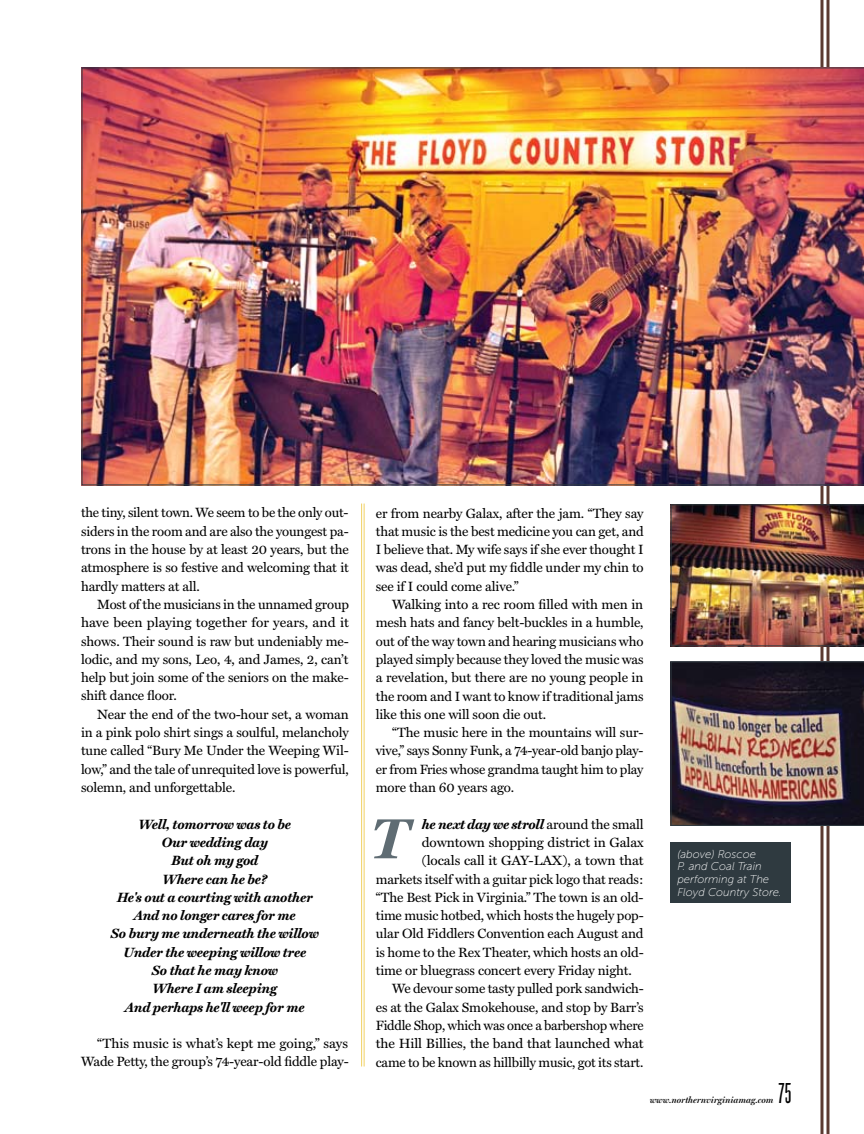
<style>
.page{position:relative;width:864px;height:1134px;background:#fff}
.page>*{position:absolute;margin:0;border:0;box-sizing:border-box;transform-origin:0 0}
.t1{font:italic 700 56.85px "Miller Text";color:#5f6c73}
.t2{font:30px "Knockout 26 Junior Flywght";color:#000}
.t3{font:13.5px/18.3px "Miller Text";letter-spacing:-.01em;color:#000;text-align:justify}
.t4{font:italic 700 13.5px/18.3px "Miller Text";letter-spacing:-.01em;color:#000;text-align:center}
.t5{font:italic 11.25px/12.8px "Museo Sans 100";color:#fff}
.t6{font:italic 600 9px "Miller Display";color:#000}
.s1{font-weight:400;font-style:normal}
</style>
<div class="page">
<hr style="left:361px;top:504px;width:1px;height:562px;background:#f1d163">
<hr style="left:364px;top:504px;width:1px;height:562px;background:#f1d163">
<hr style="left:827px;top:0;width:2px;height:1134px;background:#5c3b32">
<hr style="left:820px;top:0;width:3px;height:1134px;background:#5c3b32">
<img style="left:82px;top:68px;width:782px;height:417px">
<img style="left:671px;top:504px;width:193px;height:142px">
<img style="left:671px;top:662px;width:193px;height:164px">
<div style="left:671px;top:842px;width:120px;height:61px;background:#2f3a40"></div>
<p class="t3" style="left:81px;top:504px;width:269px">the tiny, silent town. We seem to be the only out&shy;siders in the room and are also the youngest pa&shy;trons in the house by at least 20 years, but the atmosphere is so festive and welcoming that it hardly matters at all.</p>
<p class="t3" style="left:81px;top:596px;width:270px;text-indent:16px">Most of the musicians in the unnamed group have been playing together for years, and it shows. Their sound is raw but undeniably me&shy;lodic, and my sons, Leo, 4, and James, 2, can’t help but join some of the seniors on the make&shy;shift dance floor.</p>
<p class="t3" style="left:81px;top:705px;width:269px;text-indent:16px">Near the end of the two-hour set, a woman in a pink polo shirt sings a soulful, melancholy tune called “Bury Me Under the Weeping Wil&shy;low,” and the tale of unrequited love is powerful, solemn, and unforgettable.</p>
<p class="t4" style="left:111px;top:815px;width:209px">Well, tomorrow was to be<br>Our wedding day<br>But oh my god<br>Where can he be?<br>He's out a courting with another<br>And no longer cares for me<br>So bury me underneath the willow<br>Under the weeping willow tree<br>So that he may know<br>Where I am sleeping<br>And perhaps he'll weep for me</p>
<p class="t3" style="left:81px;top:1035px;width:269px;text-align:right">“This music is what’s kept me going,” says<br>Wade Petty, the group’s 74-year-old fiddle play-</p>
<p class="t3" style="left:376px;top:504px;width:269px">er from nearby Galax, after the jam. “They say that music is the best medicine you can get, and I believe that. My wife says if she ever thought I was dead, she’d put my fiddle under my chin to see if I could come alive.”</p>
<p class="t3" style="left:376px;top:596px;width:269px;text-indent:16px">Walking into a rec room filled with men in mesh hats and fancy belt-buckles in a humble, out of the way town and hearing musicians who played simply because they loved the music was a revelation, but there are no young people in the room and I want to know if traditional jams like this one will soon die out.</p>
<p class="t3" style="left:376px;top:724px;width:269px;text-indent:16px">“The music here in the mountains will sur&shy;vive,” says Sonny Funk, a 74-year-old banjo play&shy;er from Fries whose grandma taught him to play more than 60 years ago.</p>
<p class="t4" style="left:422px;top:815px;width:223px">he next day we stroll <span class="s1">around the small</span></p>
<p class="t3" style="left:422px;top:834px;width:224px">downtown shopping district in Galax</p>
<p class="t3" style="left:422px;top:852px;width:223px">(locals call it GAY-LAX), a town that</p>
<p class="t3" style="left:376px;top:870px;width:269px">markets itself with a guitar pick logo that reads:</p>
<p class="t3" style="left:376px;top:888px;width:269px">“The Best Pick in Virginia.” The town is an old-</p>
<p class="t3" style="left:376px;top:907px;width:269px">time music hotbed, which hosts the hugely pop-</p>
<p class="t3" style="left:376px;top:925px;width:269px">ular Old Fiddlers Convention each August and</p>
<p class="t3" style="left:376px;top:943px;width:270px">is home to the Rex Theater, which hosts an old-</p>
<p class="t3" style="left:376px;top:962px;width:257px">time or bluegrass concert every Friday night.</p>
<p class="t3" style="left:392px;top:980px;width:253px">We devour some tasty pulled pork sandwich-</p>
<p class="t3" style="left:376px;top:998px;width:269px">es at the Galax Smokehouse, and stop by Barr’s</p>
<p class="t3" style="left:376px;top:1017px;width:269px">Fiddle Shop, which was once a barbershop where</p>
<p class="t3" style="left:376px;top:1035px;width:269px">the Hill Billies, the band that launched what</p>
<p class="t3" style="left:376px;top:1053px;width:269px">came to be known as hillbilly music, got its start.</p>
<h1 class="t1" style="left:371px;top:806px;width:39px">T</h1>
<p class="t5" style="left:677px;top:848px;width:106px">(above) Roscoe<br>P. and Coal Train performing at The<br>Floyd Country Store.</p>
<h2 class="t2" style="left:779px;top:1077px;width:14px">75</h2>
<p class="t6" style="left:650px;top:1095px;width:125px">www.northernvirginiamag.com</p>
</div>
